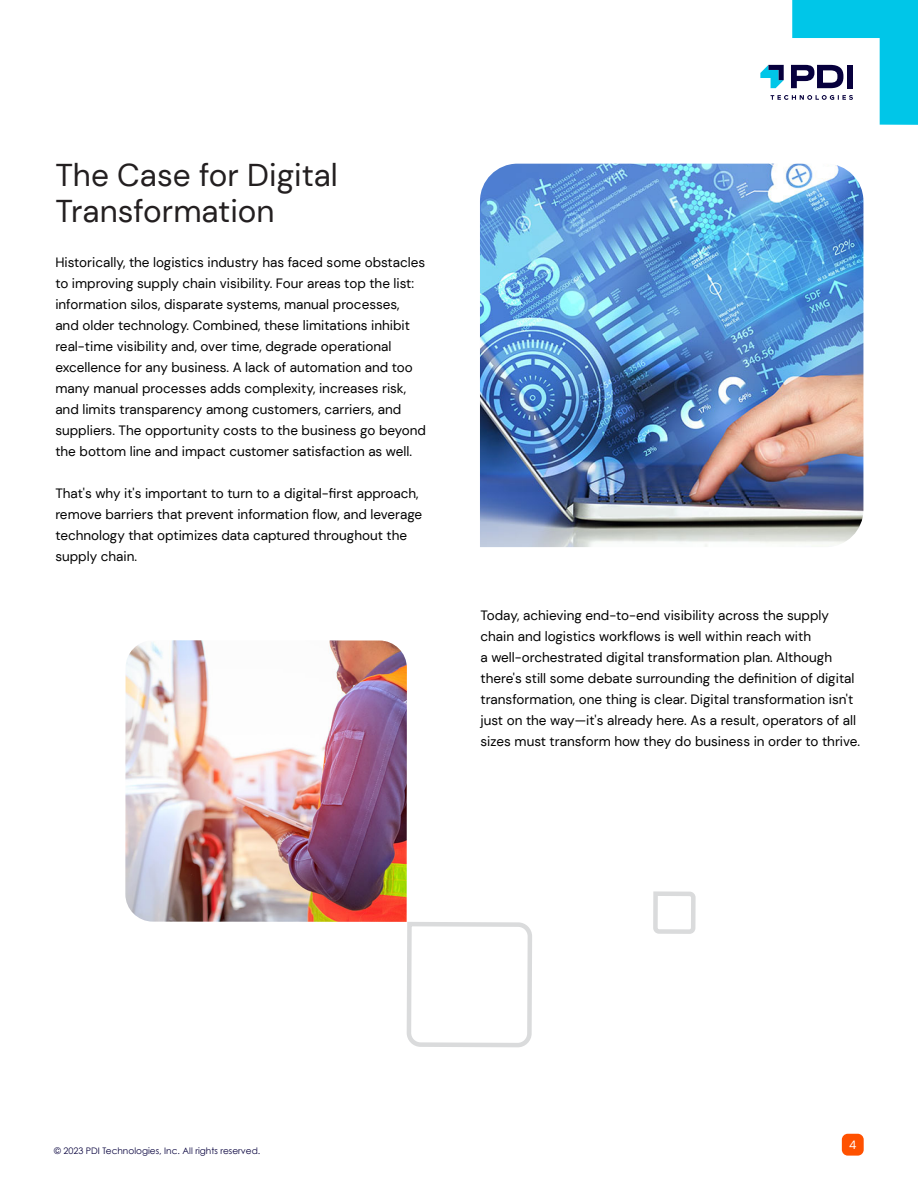
<style>
.page{position:relative;width:918px;height:1188px;background:#fff}
.page>*{position:absolute;margin:0;border:0;box-sizing:border-box;transform-origin:0 0}
.t1{font:31.5px/36px "DM Sans";color:#231f20}
.t2{font:13.5px/21px "DM Sans";color:#000}
.t3{font:12px "DM Sans";color:#fff}
.t4{font:9px "Century Gothic";color:#07003d}
</style>
<div class="page">
<div style="left:842px;top:1134px;width:22px;height:22px;background:#ff5100;border-radius:6px"></div>
<svg style="left:760px;top:0;width:158px;height:125px"></svg>
<img style="left:480px;top:164px;width:383px;height:383px">
<img style="left:125px;top:640px;width:282px;height:282px">
<svg style="left:404px;top:920px;width:128px;height:128px"></svg>
<svg style="left:653px;top:891px;width:43px;height:43px"></svg>
<h1 class="t1" style="left:55px;top:156px;width:284px">The Case for Digital<br>Transformation</h1>
<p class="t2" style="left:55px;top:251px;width:372px">Historically, the logistics industry has faced some obstacles to improving supply chain visibility. Four areas top the list: information silos, disparate systems, manual processes, and older technology. Combined, these limitations inhibit real-time visibility and, over time, degrade operational excellence for any business. A lack of automation and too many manual processes adds complexity, increases risk, and limits transparency among customers, carriers, and suppliers. The opportunity costs to the business go beyond the bottom line and impact customer satisfaction as well.</p>
<p class="t2" style="left:55px;top:482px;width:368px">That's why it's important to turn to a digital-first approach, remove barriers that prevent information flow, and leverage technology that optimizes data captured throughout the supply chain.</p>
<p class="t2" style="left:481px;top:605px;width:381px">Today, achieving end-to-end visibility across the supply chain and logistics workflows is well within reach with<br>a well-orchestrated digital transformation plan. Although there's still some debate surrounding the definition of digital transformation, one thing is clear. Digital transformation isn't just on the way—it's already here. As a result, operators of all sizes must transform how they do business in order to thrive.</p>
<p class="t4" style="left:54px;top:1145px;width:208px">© 2023 PDI Technologies, Inc. All rights reserved.</p>
<p class="t3" style="left:849px;top:1137px;width:9px">4</p>
</div>
